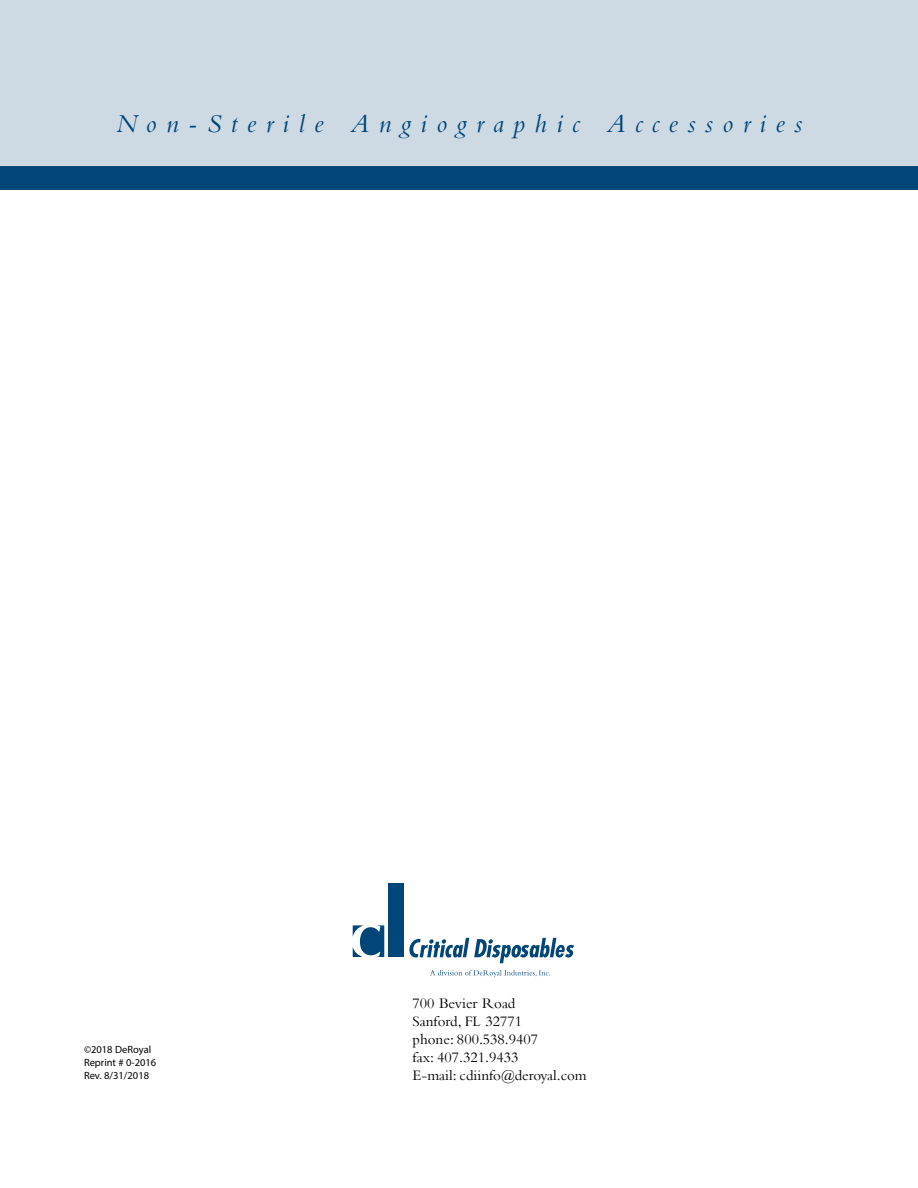
<style>
.page{position:relative;width:918px;height:1188px;background:#fff}
.page>*{position:absolute;margin:0;border:0;box-sizing:border-box;transform-origin:0 0}
.t1{font:italic 27px "Bembo";letter-spacing:.35em;color:#004678}
.t2{font:15px/18px "Bembo";color:#000}
.t3{font:10.5px/12.6px "Myriad Pro";color:#000}
</style>
<div class="page">
<div style="left:0;top:0;width:918px;height:189px;background:#cddae4"></div>
<div style="left:0;top:166px;width:918px;height:24px;background:#004678"></div>
<svg style="left:353px;top:925px;width:31px;height:32px"></svg>
<svg style="left:409px;top:938px;width:165px;height:25px"></svg>
<div style="left:388px;top:884px;width:16px;height:73px;background:#004678"></div>
<svg style="left:430px;top:970px;width:120px;height:7px"></svg>
<h1 class="t1" style="left:116px;top:107px;width:688px">Non-Sterile Angiographic Accessories</h1>
<p class="t3" style="left:84px;top:1043px;width:74px">©2018 DeRoyal<br>Reprint # 0-2016<br>Rev. 8/31/2018</p>
<p class="t2" style="left:412px;top:993px;width:176px">700 Bevier Road<br>Sanford, FL 32771<br>phone: 800.538.9407<br>fax: 407.321.9433<br>E-mail: cdiinfo@deroyal.com</p>
</div>
